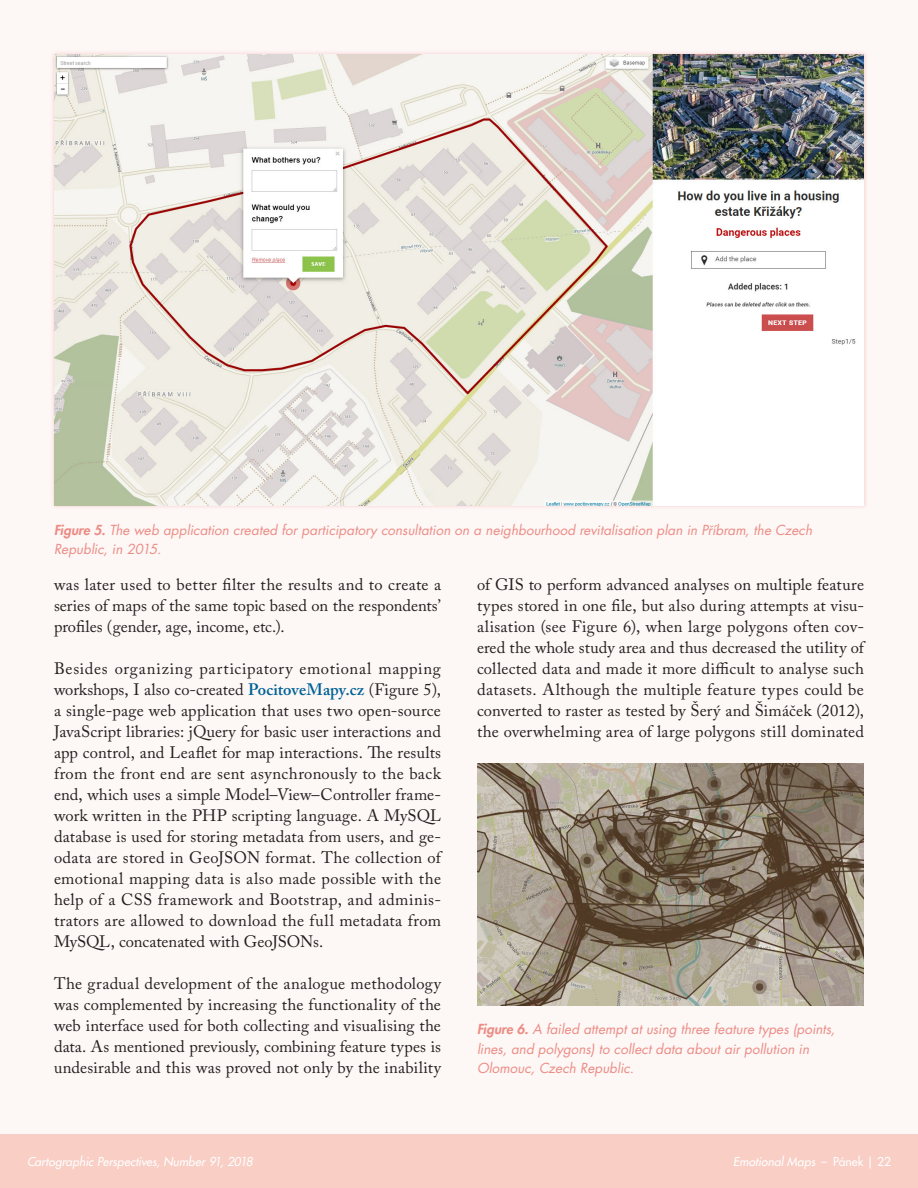
<style>
.page{position:relative;width:918px;height:1188px;background:#fff}
.page>*{position:absolute;margin:0;border:0;box-sizing:border-box;transform-origin:0 0}
.Main_Body_Text{font:16.5px/21px "Adobe Caslon Pro";letter-spacing:.01em;color:#231f20;text-align:justify}
.Figure_Caption{font:italic 13.5px/19.5px "Futura Std";letter-spacing:.005em;color:#ec8c84}
.t1{font:italic 500 12px "Futura Std";letter-spacing:.005em;color:#fff}
.s1{font-weight:800}
.s2{font-weight:600;color:#006295}
.s3{font-style:normal}
</style>
<div class="page">
<div style="left:0;top:1134px;width:918px;height:54px;background:#f8cec5"></div>
<div style="left:0;top:0;width:918px;height:1134px;background:#fdf7f6"></div>
<div style="left:50px;top:50px;width:818px;height:459px;background:#e66b67;opacity:.3"></div>
<img style="left:54px;top:54px;width:810px;height:452px">
<img style="left:477px;top:763px;width:387px;height:242px">
<p class="Figure_Caption" style="left:54px;top:520px;width:760px"><span class="s1">Figure 5.</span> The web application created for participatory consultation on a neighbourhood revitalisation plan in Príbram, the Czech<br>Republic, in 2015.</p>
<p class="Main_Body_Text" style="left:54px;top:574px;width:389px">was later used to better filter the results and to create a series of maps of the same topic based on the respondents’ profiles (gender, age, income, etc.).</p>
<p class="Main_Body_Text" style="left:54px;top:658px;width:390px;text-align:left">Besides organizing participatory emotional mapping workshops, I also co-created <span class="s2">PocitoveMapy.cz</span> (Figure 5), a single-page web application that uses two open-source JavaScript libraries: jQuery for basic user interactions and app control, and Leaflet for map interactions. The results from the front end are sent asynchronously to the back end, which uses a simple Model–View–Controller frame&shy;work written in the PHP scripting language. A MySQL database is used for storing metadata from users, and ge&shy;odata are stored in GeoJSON format. The collection of emotional mapping data is also made possible with the help of a CSS framework and Bootstrap, and adminis&shy;trators are allowed to download the full metadata from MySQL, concatenated with GeoJSONs.</p>
<p class="Main_Body_Text" style="left:54px;top:973px;width:389px">The gradual development of the analogue methodology was complemented by increasing the functionality of the web interface used for both collecting and visualising the data. As mentioned previously, combining feature types is undesirable and this was proved not only by the inability</p>
<p class="Main_Body_Text" style="left:477px;top:574px;width:390px;text-align:left">of GIS to perform advanced analyses on multiple feature types stored in one file, but also during attempts at visu&shy;alisation (see Figure 6), when large polygons often cov&shy;ered the whole study area and thus decreased the utility of collected data and made it more difficult to analyse such datasets. Although the multiple feature types could be converted to raster as tested by Šerý and Šimáček (2012), the overwhelming area of large polygons still dominated</p>
<p class="Figure_Caption" style="left:477px;top:1020px;width:360px"><span class="s1">Figure 6.</span> A failed attempt at using three feature types (points, lines, and polygons) to collect data about air pollution in<br>Olomouc, Czech Republic.</p>
<p class="t1" style="left:27px;top:1154px;width:227px">Cartographic Perspectives, Number 91, 2018</p>
<p class="t1" style="left:733px;top:1154px;width:159px">Emotional Maps <span class="s3">– Pánek | 22</span></p>
</div>
